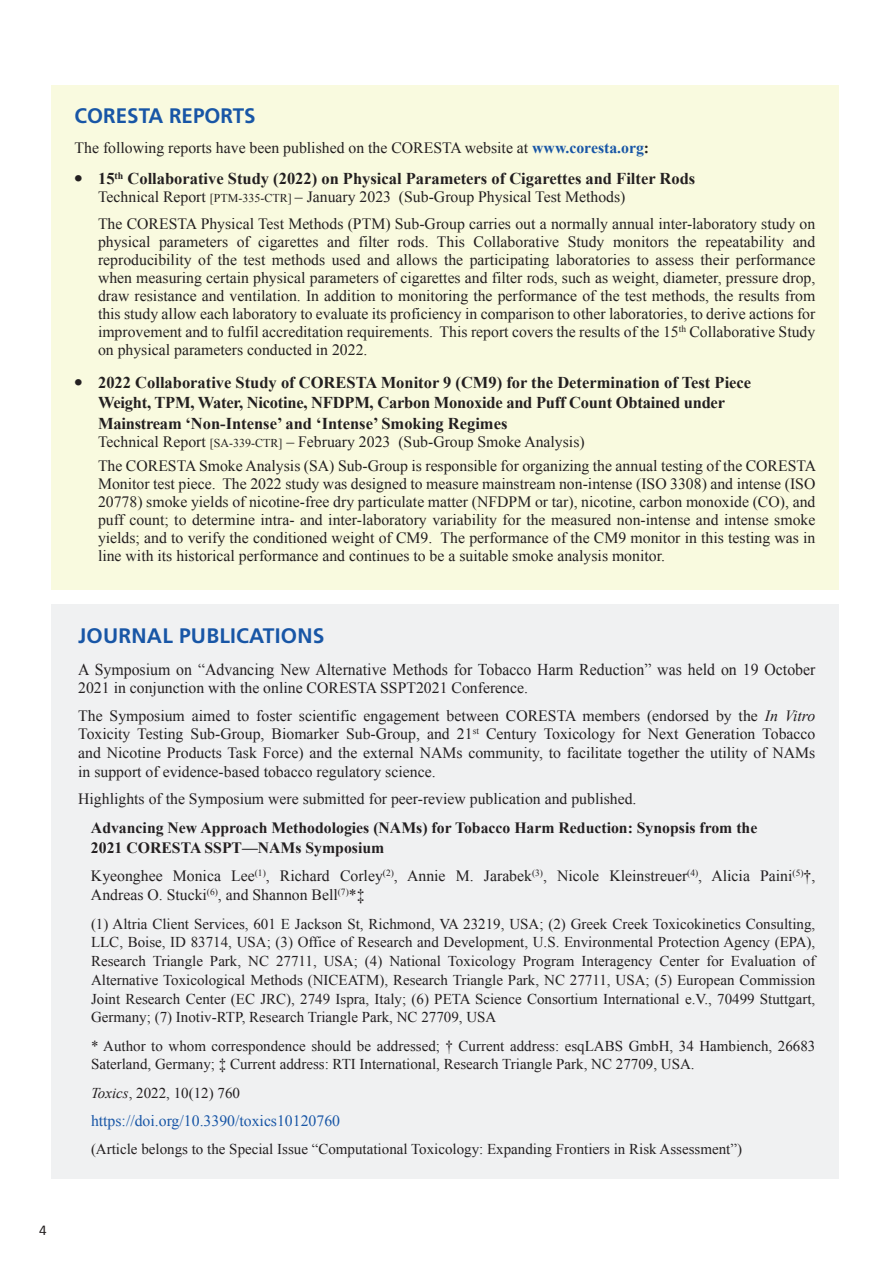
<style>
.page{position:relative;width:893px;height:1263px;background:#fff}
.page>*{position:absolute;margin:0;border:0;box-sizing:border-box;transform-origin:0 0}
.t1{font:700 21px "Frutiger LT Pro";letter-spacing:.01em;color:#1856a6}
.t2{font:700 16.5px/20.2px "Times New Roman";color:#231f20}
.t3{font:16.5px "Times New Roman";color:#231f20;scale:.96 1}
.t4{font:15.75px/18px "Times New Roman";color:#231f20}
.t5{font:700 15.75px/20.2px "Times New Roman";color:#231f20}
.t6{font:15.75px "Times New Roman";color:#1856a6}
.t7{font:15px/18.8px "Times New Roman";color:#231f20;text-align:justify}
.t8{font:15px "Calibri";color:#231f20}
.s1{font-weight:700;color:#1856a6}
.s2{font-weight:700}
.s3{font-family:"Arial";font-size:22.5px}
.s4{font-size:12px}
.s5{font-style:italic}
</style>
<div class="page">
<div style="left:52px;top:605px;width:787px;height:574px;background:#f0f1f2"></div>
<div style="left:52px;top:85px;width:787px;height:504px;background:#f9fadf"></div>
<p class="t8" style="left:39px;top:1221px;width:9px">4</p>
<h1 class="t1" style="left:75px;top:103px;width:182px">CORESTA REPORTS</h1>
<p class="t4" style="left:75px;top:139px;width:576px">The following reports have been published on the CORESTA website at <span class="s1">www.coresta.org</span><span class="s2">:</span></p>
<p class="t2" style="left:75px;top:168px;width:622px"><span class="s3">•</span> 15<sup>th</sup> Collaborative Study (2022) on Physical Parameters of Cigarettes and Filter Rods</p>
<p class="t4" style="left:98px;top:184px;width:719px;line-height:26.5px">Technical Report <span class="s4">[PTM-335-CTR]</span> – January 2023 (Sub-Group Physical Test Methods)<br>The CORESTA Physical Test Methods (PTM) Sub-Group carries out a normally annual inter-laboratory study on</p>
<p class="t4" style="left:98px;top:232px;width:719px;text-align:justify">physical parameters of cigarettes and filter rods. This Collaborative Study monitors the repeatability and reproducibility of the test methods used and allows the participating laboratories to assess their performance when measuring certain physical parameters of cigarettes and filter rods, such as weight, diameter, pressure drop, draw resistance and ventilation. In addition to monitoring the performance of the test methods, the results from this study allow each laboratory to evaluate its proficiency in comparison to other laboratories, to derive actions for improvement and to fulfil accreditation requirements. This report covers the results of the 15<sup>th</sup> Collaborative Study on physical parameters conducted in 2022.</p>
<p class="t2" style="left:98px;top:372px;width:655px;text-indent:-23px"><span class="s3">•</span> 2022 Collaborative Study of CORESTA Monitor 9 (CM9) for the Determination of Test Piece<br>Weight, TPM, Water, Nicotine, NFDPM, Carbon Monoxide and Puff Count Obtained under<br>Mainstream ‘Non-Intense’ and ‘Intense’ Smoking Regimes</p>
<p class="t4" style="left:98px;top:429px;width:720px;line-height:24.5px">Technical Report <span class="s4">[SA-339-CTR]</span> – February 2023 (Sub-Group Smoke Analysis)<br>The CORESTA Smoke Analysis (SA) Sub-Group is responsible for organizing the annual testing of the CORESTA</p>
<p class="t4" style="left:98px;top:474px;width:719px;text-align:justify">Monitor test piece. The 2022 study was designed to measure mainstream non-intense (ISO 3308) and intense (ISO 20778) smoke yields of nicotine-free dry particulate matter (NFDPM or tar), nicotine, carbon monoxide (CO), and puff count; to determine intra- and inter-laboratory variability for the measured non-intense and intense smoke yields; and to verify the conditioned weight of CM9. The performance of the CM9 monitor in this testing was in line with its historical performance and continues to be a suitable smoke analysis monitor.</p>
<h1 class="t1" style="left:78px;top:623px;width:248px">JOURNAL PUBLICATIONS</h1>
<p class="t3" style="left:78px;top:659px;width:769px">A Symposium on “Advancing New Alternative Methods for Tobacco Harm Reduction” was held on 19 October</p>
<p class="t4" style="left:78px;top:674px;width:739px;line-height:27.3px">2021 in conjunction with the online CORESTA SSPT2021 Conference.<br>The Symposium aimed to foster scientific engagement between CORESTA members (endorsed by the <span class="s5">In Vitro</span></p>
<p class="t4" style="left:78px;top:724px;width:739px;line-height:18.8px;text-align:justify">Toxicity Testing Sub-Group, Biomarker Sub-Group, and 21<sup>st</sup> Century Toxicology for Next Generation Tobacco and Nicotine Products Task Force) and the external NAMs community, to facilitate together the utility of NAMs in support of evidence-based tobacco regulatory science.</p>
<p class="t4" style="left:78px;top:789px;width:560px">Highlights of the Symposium were submitted for peer-review publication and published.</p>
<p class="t5" style="left:91px;top:817px;width:668px">Advancing New Approach Methodologies (NAMs) for Tobacco Harm Reduction: Synopsis from the<br>2021 CORESTA SSPT—NAMs Symposium</p>
<p class="t4" style="left:91px;top:866px;width:726px;line-height:18.8px">Kyeonghee Monica Lee<sup>(1)</sup>, Richard Corley<sup>(2)</sup>, Annie M. Jarabek<sup>(3)</sup>, Nicole Kleinstreuer<sup>(4)</sup>, Alicia Paini<sup>(5)</sup>†,<br>Andreas O. Stucki<sup>(6)</sup>, and Shannon Bell<sup>(7)</sup>*‡</p>
<p class="t7" style="left:91px;top:914px;width:726px">(1) Altria Client Services, 601 E Jackson St, Richmond, VA 23219, USA; (2) Greek Creek Toxicokinetics Consulting, LLC, Boise, ID 83714, USA; (3) Office of Research and Development, U.S. Environmental Protection Agency (EPA), Research Triangle Park, NC 27711, USA; (4) National Toxicology Program Interagency Center for Evaluation of Alternative Toxicological Methods (NICEATM), Research Triangle Park, NC 27711, USA; (5) European Commission Joint Research Center (EC JRC), 2749 Ispra, Italy; (6) PETA Science Consortium International e.V., 70499 Stuttgart, Germany; (7) Inotiv-RTP, Research Triangle Park, NC 27709, USA</p>
<p class="t7" style="left:91px;top:1036px;width:726px">* Author to whom correspondence should be addressed; † Current address: esqLABS GmbH, 34 Hambiench, 26683<br>Saterland, Germany; ‡ Current address: RTI International, Research Triangle Park, NC 27709, USA.</p>
<p class="t7" style="left:91px;top:1083px;width:151px"><span class="s5">Toxics</span>, 2022, 10(12) 760</p>
<p class="t6" style="left:91px;top:1110px;width:251px">https://doi.org/10.3390/toxics10120760</p>
<p class="t7" style="left:91px;top:1140px;width:653px">(Article belongs to the Special Issue “Computational Toxicology: Expanding Frontiers in Risk Assessment”)</p>
</div>
